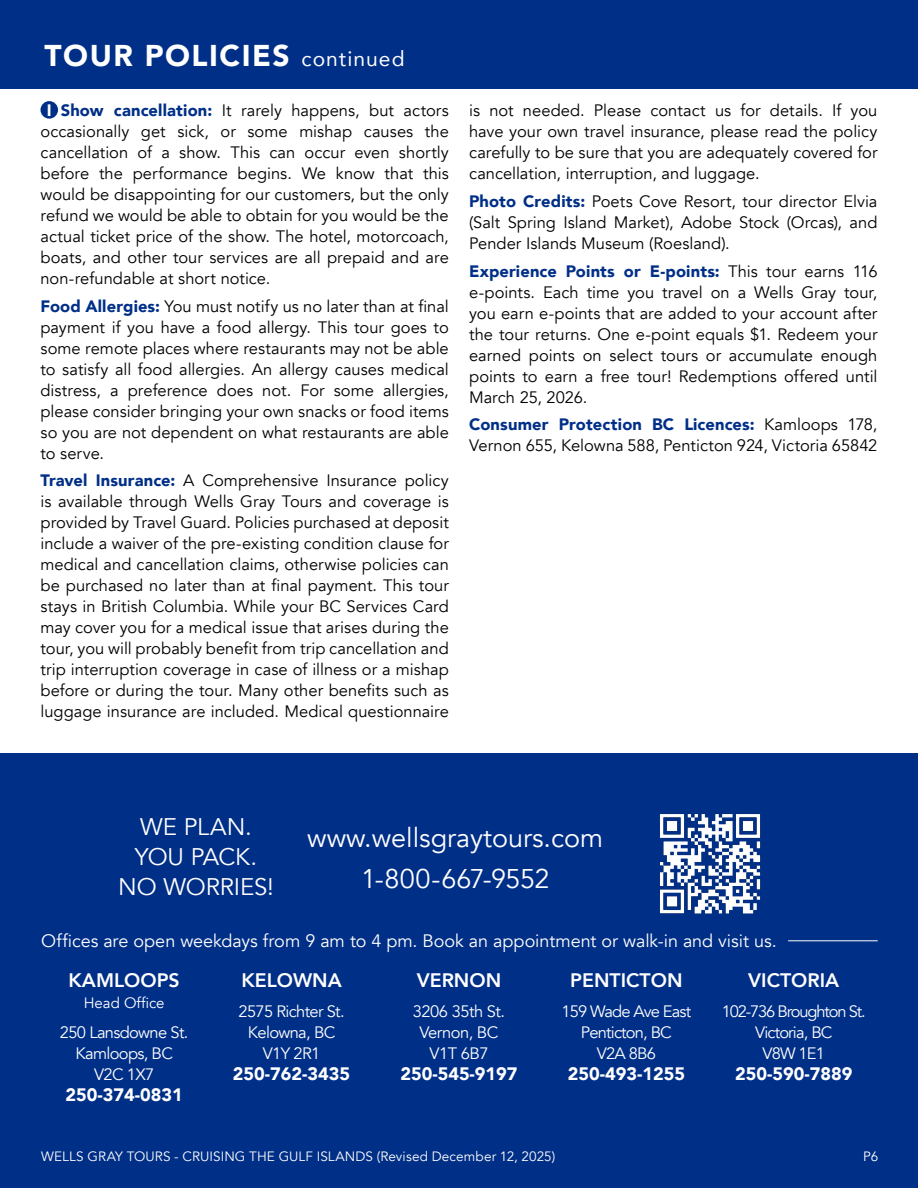
<style>
.page{position:relative;width:918px;height:1188px;background:#fff}
.page>*{position:absolute;margin:0;border:0;box-sizing:border-box;transform-origin:0 0}
.t1{font:900 30px "Avenir";letter-spacing:.05em;color:#fff}
.t2{font:27px/40.5px "Avenir";color:#fff;text-align:center}
.t3{font:24px/30px "Avenir";letter-spacing:-.005em;color:#fff;text-align:center}
.t4{font:800 19.5px "Avenir";color:#fff}
.t5{font:18px "Avenir";color:#fff}
.t6{font:900 18px "Avenir";color:#fff}
.t7{font:16.5px/21px "Avenir";color:#000;text-align:justify}
.t8{font:16.5px/21px "Avenir";letter-spacing:-.04em;color:#fff;text-align:center}
.t9{font:16.5px/21px "Avenir";letter-spacing:-.07em;color:#fff;text-align:center}
.t10{font:900 16.5px "Avenir";color:#fff}
.t11{font:15px "Avenir";color:#fff}
.t12{font:13.5px "Avenir";letter-spacing:.01em;color:#fff}
.s1{font-weight:400;font-size:21px}
.s2{font-weight:900;color:#002f87}
</style>
<div class="page">
<div style="left:0;top:0;width:918px;height:89px;background:#002f87"></div>
<div style="left:0;top:754px;width:918px;height:434px;background:#002f87"></div>
<hr style="left:788px;top:941px;width:90px;height:1px;background:#fff">
<img style="left:660px;top:814px;width:101px;height:100px">
<div style="left:41px;top:101px;width:17px;height:18px;background:#002f87;border-radius:50%"></div>
<h1 class="t1" style="left:45px;top:30px;width:361px">TOUR POLICIES <span class="s1">continued</span></h1>
<p class="t7" style="left:40px;top:100px;width:410px;text-indent:20px"><span class="s2">Show cancellation:</span> It rarely happens, but actors occasionally get sick, or some mishap causes the cancellation of a show. This can occur even shortly before the performance begins. We know that this would be disappointing for our customers, but the only refund we would be able to obtain for you would be the actual ticket price of the show. The hotel, motorcoach, boats, and other tour services are all prepaid and are non-refundable at short notice.</p>
<p class="t7" style="left:40px;top:296px;width:410px"><span class="s2">Food Allergies:</span> You must notify us no later than at final payment if you have a food allergy. This tour goes to some remote places where restaurants may not be able to satisfy all food allergies. An allergy causes medical distress, a preference does not. For some allergies, please consider bringing your own snacks or food items so you are not dependent on what restaurants are able to serve.</p>
<p class="t7" style="left:40px;top:471px;width:410px"><span class="s2">Travel Insurance:</span> A Comprehensive Insurance policy is available through Wells Gray Tours and coverage is provided by Travel Guard. Policies purchased at deposit include a waiver of the pre-existing condition clause for medical and cancellation claims, otherwise policies can be purchased no later than at final payment. This tour stays in British Columbia. While your BC Services Card may cover you for a medical issue that arises during the tour, you will probably benefit from trip cancellation and trip interruption coverage in case of illness or a mishap before or during the tour. Many other benefits such as luggage insurance are included. Medical questionnaire</p>
<p class="t10" style="left:47px;top:96px;width:6px">I</p>
<p class="t7" style="left:469px;top:100px;width:410px">is not needed. Please contact us for details. If you have your own travel insurance, please read the policy carefully to be sure that you are adequately covered for cancellation, interruption, and luggage.</p>
<p class="t7" style="left:469px;top:191px;width:410px"><span class="s2">Photo Credits:</span> Poets Cove Resort, tour director Elvia (Salt Spring Island Market), Adobe Stock (Orcas), and Pender Islands Museum (Roesland).</p>
<p class="t7" style="left:469px;top:261px;width:410px"><span class="s2">Experience Points or E-points:</span> This tour earns 116 e-points. Each time you travel on a Wells Gray tour, you earn e-points that are added to your account after the tour returns. One e-point equals $1. Redeem your earned points on select tours or accumulate enough points to earn a free tour! Redemptions offered until March 25, 2026.</p>
<p class="t7" style="left:469px;top:414px;width:410px"><span class="s2">Consumer Protection BC Licences:</span> Kamloops 178,<br>Vernon 655, Kelowna 588, Penticton 924, Victoria 65842</p>
<h3 class="t3" style="left:118px;top:812px;width:157px">WE PLAN.<br>YOU PACK.<br>NO WORRIES!</h3>
<h2 class="t2" style="left:307px;top:818px;width:297px">www.wellsgraytours.com<br>1-800-667-9552</h2>
<p class="t5" style="left:41px;top:930px;width:737px">Offices are open weekdays from 9 am to 4 pm. Book an appointment or walk-in and visit us.</p>
<p class="t4" style="left:69px;top:965px;width:113px">KAMLOOPS</p>
<p class="t11" style="left:84px;top:994px;width:82px">Head Office</p>
<p class="t8" style="left:60px;top:1023px;width:130px">250 Lansdowne St.<br>Kamloops, BC<br>V2C 1X7</p>
<p class="t6" style="left:66px;top:1080px;width:119px">250-374-0831</p>
<p class="t4" style="left:241px;top:965px;width:102px">KELOWNA</p>
<p class="t8" style="left:238px;top:1002px;width:108px">2575 Richter St.<br>Kelowna, BC<br>V1Y 2R1</p>
<p class="t6" style="left:233px;top:1059px;width:119px">250-762-3435</p>
<p class="t4" style="left:417px;top:965px;width:86px">VERNON</p>
<p class="t8" style="left:413px;top:1002px;width:94px">3206 35th St.<br>Vernon, BC<br>V1T 6B7</p>
<p class="t6" style="left:400px;top:1059px;width:119px">250-545-9197</p>
<p class="t4" style="left:570px;top:965px;width:114px">PENTICTON</p>
<p class="t8" style="left:561px;top:1002px;width:131px">159 Wade Ave East<br>Penticton, BC<br>V2A 8B6</p>
<p class="t6" style="left:568px;top:1059px;width:119px">250-493-1255</p>
<p class="t4" style="left:748px;top:965px;width:93px">VICTORIA</p>
<p class="t9" style="left:722px;top:1002px;width:146px">102-736 Broughton St.<br>Victoria, BC<br>V8W 1E1</p>
<p class="t6" style="left:735px;top:1059px;width:119px">250-590-7889</p>
<p class="t12" style="left:41px;top:1148px;width:516px">WELLS GRAY TOURS - CRUISING THE GULF ISLANDS (Revised December 12, 2025)</p>
<p class="t12" style="left:863px;top:1148px;width:16px">P6</p>
</div>
